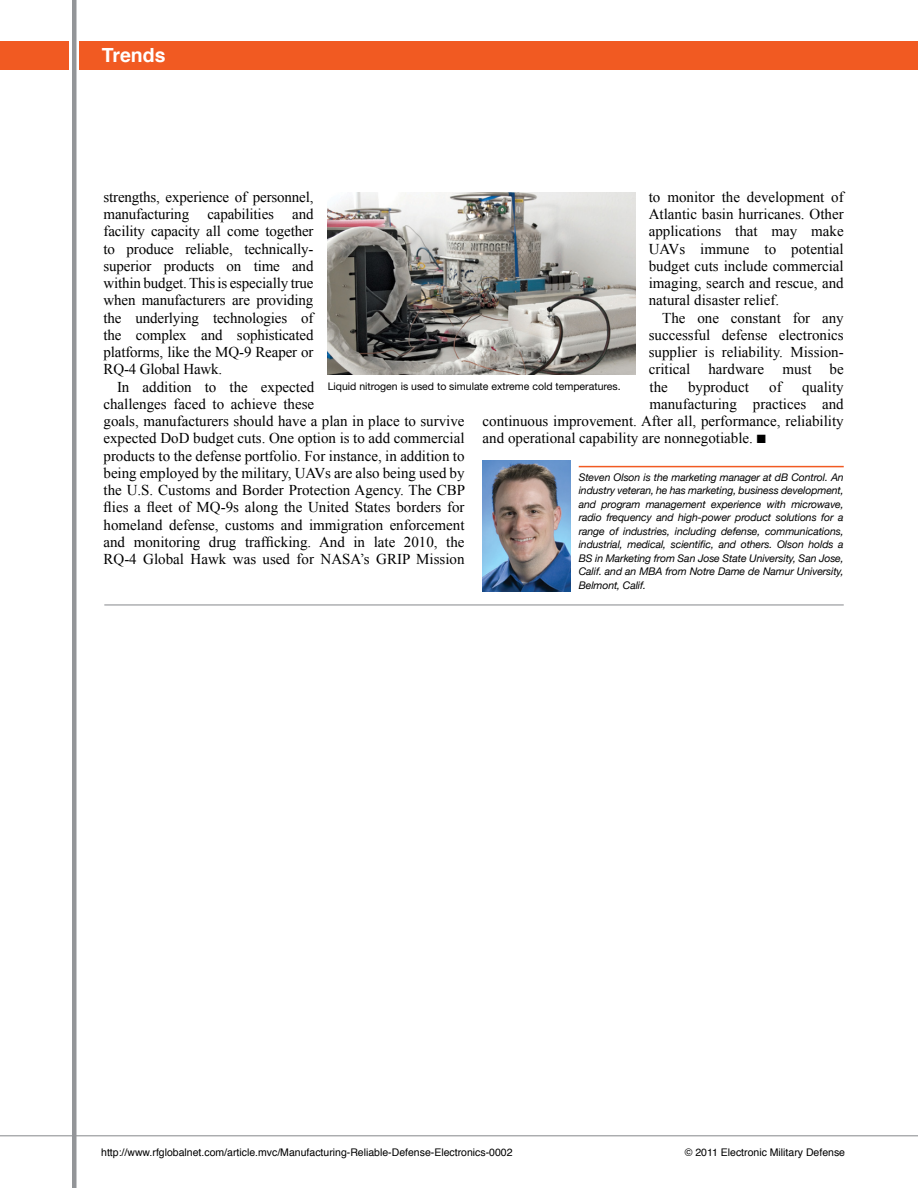
<style>
.page{position:relative;width:918px;height:1188px;background:#fff}
.page>*{position:absolute;margin:0;border:0;box-sizing:border-box;transform-origin:0 0}
.t1{font:700 19.5px "Helvetica";color:#fff}
.t2{font:15px/17.2px "Times New Roman";color:#000;text-align:justify}
.t3{font:italic 10.5px/13.5px "Helvetica Neue";letter-spacing:-.01em;color:#000;text-align:justify}
.t4{font:10.5px "Helvetica";color:#000}
.t5{font:10.5px "Helvetica Neue";color:#000}
</style>
<div class="page">
<hr style="left:72px;top:0;width:4px;height:1188px;background:#939598">
<hr style="left:0;top:1135px;width:918px;height:1px;background:#939598">
<hr style="left:104px;top:604px;width:740px;height:2px;background:#939598">
<div style="left:0;top:41px;width:69px;height:28px;background:#f15a22"></div>
<div style="left:80px;top:41px;width:838px;height:28px;background:#f15a22"></div>
<img style="left:328px;top:193px;width:308px;height:181px">
<img style="left:482px;top:460px;width:88px;height:131px">
<hr style="left:579px;top:466px;width:265px;height:1px;background:#f15a22">
<h1 class="t1" style="left:102px;top:40px;width:65px">Trends</h1>
<p class="t2" style="left:104px;top:188px;width:212px">strengths, experience of personnel, manufacturing capabilities and facility capacity all come together to produce reliable, technically&shy;superior products on time and within budget. This is especially true when manufacturers are providing the underlying technologies of the complex and sophisticated platforms, like the MQ-9 Reaper or RQ-4 Global Hawk.</p>
<p class="t2" style="left:104px;top:378px;width:363px;text-align:left;text-indent:14px">In addition to the expected<br>challenges faced to achieve these<br>goals, manufacturers should have a plan in place to survive expected DoD budget cuts. One option is to add commercial products to the defense portfolio. For instance, in addition to being employed by the military, UAVs are also being used by the U.S. Customs and Border Protection Agency. The CBP flies a fleet of MQ-9s along the United States borders for homeland defense, customs and immigration enforcement and monitoring drug trafficking. And in late 2010, the RQ-4 Global Hawk was used for NASA’s GRIP Mission</p>
<p class="t2" style="left:649px;top:188px;width:196px">to monitor the development of Atlantic basin hurricanes. Other applications that may make UAVs immune to potential budget cuts include commercial imaging, search and rescue, and natural disaster relief.</p>
<p class="t2" style="left:649px;top:309px;width:196px;text-indent:14px">The one constant for any successful defense electronics supplier is reliability. Mission&shy;critical hardware must be the</p>
<p class="t2" style="left:688px;top:378px;width:62px">byproduct</p>
<p class="t2" style="left:769px;top:378px;width:14px">of</p>
<p class="t2" style="left:802px;top:378px;width:43px">quality</p>
<p class="t2" style="left:649px;top:395px;width:196px">manufacturing practices and</p>
<p class="t2" style="left:483px;top:412px;width:363px">continuous improvement. After all, performance, reliability</p>
<p class="t2" style="left:483px;top:429px;width:285px">and operational capability are nonnegotiable. ■</p>
<p class="t3" style="left:579px;top:470px;width:267px">Steven Olson is the marketing manager at dB Control. An industry veteran, he has marketing, business development, and program management experience with microwave, radio frequency and high-power product solutions for a range of industries, including defense, communications, industrial, medical, scientific, and others. Olson holds a BS in Marketing from San Jose State University, San Jose, Calif. and an MBA from Notre Dame de Namur University, Belmont, Calif.</p>
<p class="t5" style="left:328px;top:380px;width:294px">Liquid nitrogen is used to simulate extreme cold temperatures.</p>
<p class="t4" style="left:101px;top:1145px;width:413px">http://www.rfglobalnet.com/article.mvc/Manufacturing-Reliable-Defense-Electronics-0002</p>
<p class="t4" style="left:685px;top:1145px;width:162px">© 2011 Electronic Military Defense</p>
</div>
